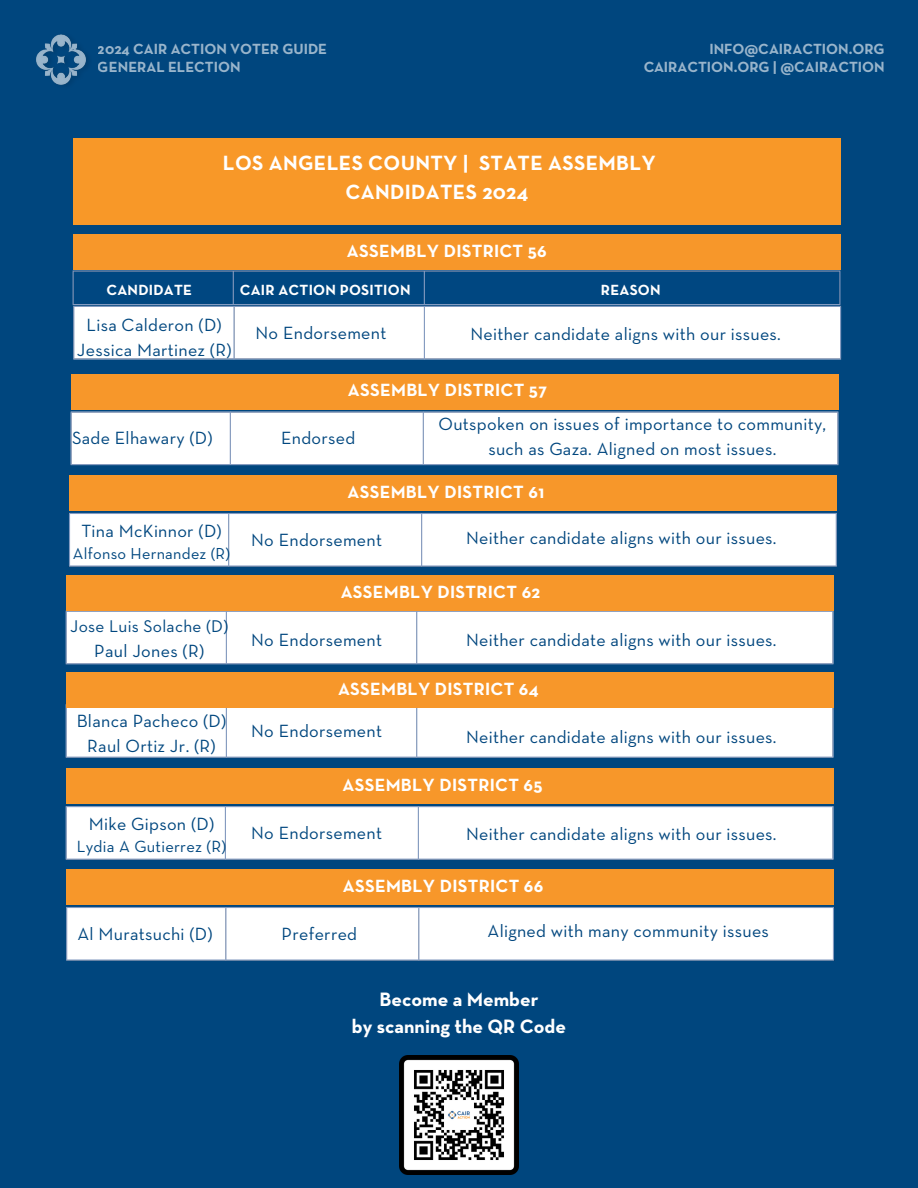
<style>
.page{position:relative;width:918px;height:1188px;background:#00467e}
.page>*{position:absolute;margin:0;border:0;box-sizing:border-box;transform-origin:0 0}
.t1{font:700 21px/29.2px "Neutraface Text";letter-spacing:.015em;color:#fff;text-align:center}
.t2{font:700 19.65px/27.6px "Neutraface Text";color:#fff;text-align:center}
.t3{font:18px/24.8px "Neutraface Text";letter-spacing:.015em;color:#00467e;text-align:center}
.t4{font:18px/24.8px "Neutraface Text";letter-spacing:.015em;color:#00477f;text-align:center}
.t5{font:700 18px "Neutraface Text";letter-spacing:.015em;color:#fff}
.t6{font:17.25px "Neutraface Text";letter-spacing:.015em;color:#00477f}
.t7{font:16.5px "Neutraface Text";letter-spacing:.015em;color:#00477f}
.t8{font:16.2px "Neutraface Text";letter-spacing:.015em;color:#00477f}
.t9{font:700 15px/18px "Neutraface Text";color:#fff}
</style>
<div class="page">
<div style="left:67px;top:708px;width:765px;height:49px;background:#fff"></div>
<hr style="left:66px;top:705px;width:1px;height:52px;background:#849bc1">
<hr style="left:226px;top:705px;width:1px;height:52px;background:#849bc1">
<hr style="left:416px;top:705px;width:1px;height:52px;background:#849bc1">
<hr style="left:832px;top:705px;width:2px;height:52px;background:#849bc1">
<hr style="left:66px;top:757px;width:768px;height:1px;background:#849bc1">
<div style="left:67px;top:807px;width:765px;height:52px;background:#fff"></div>
<hr style="left:66px;top:807px;width:1px;height:52px;background:#849bc1">
<hr style="left:225px;top:807px;width:1px;height:52px;background:#849bc1">
<hr style="left:418px;top:807px;width:1px;height:52px;background:#849bc1">
<hr style="left:832px;top:807px;width:2px;height:52px;background:#849bc1">
<hr style="left:66px;top:806px;width:768px;height:1px;background:#849bc1">
<hr style="left:66px;top:859px;width:768px;height:1px;background:#849bc1">
<div style="left:66px;top:673px;width:768px;height:35px;background:#f7972a"></div>
<div style="left:66px;top:769px;width:768px;height:35px;background:#f7972a"></div>
<div style="left:67px;top:612px;width:765px;height:51px;background:#fff"></div>
<hr style="left:66px;top:612px;width:1px;height:51px;background:#849bc1">
<hr style="left:226px;top:612px;width:1px;height:51px;background:#849bc1">
<hr style="left:416px;top:612px;width:1px;height:51px;background:#849bc1">
<hr style="left:832px;top:612px;width:2px;height:51px;background:#849bc1">
<hr style="left:66px;top:611px;width:768px;height:1px;background:#849bc1">
<hr style="left:66px;top:663px;width:768px;height:1px;background:#849bc1">
<div style="left:73px;top:235px;width:767px;height:35px;background:#f7972a"></div>
<div style="left:67px;top:908px;width:766px;height:51px;background:#fff"></div>
<hr style="left:66px;top:908px;width:1px;height:51px;background:#849bc1">
<hr style="left:225px;top:908px;width:1px;height:51px;background:#849bc1">
<hr style="left:418px;top:908px;width:1px;height:51px;background:#849bc1">
<hr style="left:833px;top:908px;width:1px;height:51px;background:#849bc1">
<hr style="left:66px;top:907px;width:768px;height:1px;background:#849bc1">
<hr style="left:66px;top:959px;width:768px;height:2px;background:#849bc1">
<div style="left:66px;top:870px;width:768px;height:35px;background:#f7972a"></div>
<div style="left:73px;top:139px;width:767px;height:86px;background:#f89828"></div>
<img style="left:36px;top:34px;width:52px;height:51px">
<img style="left:399px;top:1055px;width:119px;height:120px">
<div style="left:66px;top:576px;width:768px;height:35px;background:#f7972a"></div>
<div style="left:70px;top:514px;width:766px;height:51px;background:#fff"></div>
<hr style="left:69px;top:514px;width:1px;height:51px;background:#849bc1">
<hr style="left:228px;top:514px;width:1px;height:51px;background:#849bc1">
<hr style="left:421px;top:514px;width:1px;height:51px;background:#849bc1">
<hr style="left:836px;top:514px;width:1px;height:51px;background:#849bc1">
<hr style="left:69px;top:513px;width:768px;height:1px;background:#849bc1">
<hr style="left:69px;top:565px;width:768px;height:2px;background:#849bc1">
<div style="left:69px;top:476px;width:768px;height:35px;background:#f7972a"></div>
<div style="left:72px;top:413px;width:765px;height:51px;background:#fff"></div>
<hr style="left:71px;top:413px;width:1px;height:51px;background:#849bc1">
<hr style="left:230px;top:413px;width:1px;height:51px;background:#849bc1">
<hr style="left:423px;top:413px;width:1px;height:51px;background:#849bc1">
<hr style="left:837px;top:413px;width:1px;height:51px;background:#849bc1">
<hr style="left:71px;top:412px;width:767px;height:1px;background:#849bc1">
<hr style="left:71px;top:464px;width:767px;height:1px;background:#849bc1">
<div style="left:71px;top:374px;width:767px;height:35px;background:#f7972a"></div>
<svg style="left:73px;top:271px;width:768px;height:87px"></svg>
<hr style="left:73px;top:307px;width:1px;height:51px;background:#849bc1">
<hr style="left:233px;top:307px;width:2px;height:51px;background:#849bc1">
<hr style="left:424px;top:307px;width:1px;height:51px;background:#849bc1">
<hr style="left:840px;top:307px;width:1px;height:51px;background:#849bc1">
<hr style="left:73px;top:306px;width:768px;height:1px;background:#849bc1">
<hr style="left:73px;top:358px;width:768px;height:2px;background:#849bc1">
<p class="t9" style="left:98px;top:41px;width:231px">2024 CAIR ACTION VOTER GUIDE<br>GENERAL ELECTION</p>
<p class="t9" style="left:643px;top:41px;width:243px;text-align:right">INFO@CAIRACTION.ORG<br>CAIRACTION.ORG | @CAIRACTION</p>
<h3 class="t1" style="left:223px;top:149px;width:434px">LOS ANGELES COUNTY | STATE ASSEMBLY<br>CANDIDATES 2024</h3>
<h1 class="t5" style="left:347px;top:243px;width:201px">ASSEMBLY DISTRICT 56</h1>
<h4 class="t9" style="left:106px;top:282px;width:87px">CANDIDATE</h4>
<p class="t9" style="left:240px;top:282px;width:172px">CAIR ACTION POSITION</p>
<p class="t9" style="left:601px;top:282px;width:61px">REASON</p>
<h4 class="t4" style="left:77px;top:314px;width:156px">Lisa Calderon (D)<br>Jessica Martinez (R)</h4>
<h4 class="t3" style="left:470px;top:323px;width:312px">Neither candidate aligns with our issues.</h4>
<h3 class="t3" style="left:256px;top:321px;width:132px">No Endorsement</h3>
<h3 class="t5" style="left:348px;top:382px;width:201px">ASSEMBLY DISTRICT 57</h3>
<h4 class="t4" style="left:72px;top:427px;width:142px">Sade Elhawary (D)</h4>
<h4 class="t4" style="left:281px;top:427px;width:76px">Endorsed</h4>
<h4 class="t3" style="left:439px;top:413px;width:389px">Outspoken on issues of importance to community, such as Gaza. Aligned on most issues.</h4>
<h4 class="t4" style="left:81px;top:519px;width:142px">Tina McKinnor (D)</h4>
<h4 class="t8" style="left:73px;top:546px;width:159px">Alfonso Hernandez (R)</h4>
<h5 class="t6" style="left:70px;top:619px;width:160px">Jose Luis Solache (D)</h5>
<h5 class="t4" style="left:94px;top:640px;width:111px">Paul Jones (R)</h5>
<h5 class="t4" style="left:77px;top:709px;width:151px">Blanca Pacheco (D)<br>Raul Ortiz Jr. (R)</h5>
<h4 class="t4" style="left:89px;top:812px;width:127px">Mike Gipson (D)</h4>
<h4 class="t7" style="left:77px;top:839px;width:151px">Lydia A Gutierrez (R)</h4>
<h4 class="t5" style="left:348px;top:484px;width:198px">ASSEMBLY DISTRICT 61</h4>
<h3 class="t4" style="left:251px;top:528px;width:132px">No Endorsement</h3>
<h4 class="t3" style="left:466px;top:527px;width:312px">Neither candidate aligns with our issues.</h4>
<h4 class="t5" style="left:341px;top:584px;width:201px">ASSEMBLY DISTRICT 62</h4>
<h3 class="t3" style="left:251px;top:628px;width:132px">No Endorsement</h3>
<h4 class="t3" style="left:466px;top:629px;width:312px">Neither candidate aligns with our issues.</h4>
<p class="t5" style="left:338px;top:681px;width:202px">ASSEMBLY DISTRICT 64</p>
<h5 class="t3" style="left:251px;top:719px;width:132px">No Endorsement</h5>
<h4 class="t3" style="left:466px;top:726px;width:312px">Neither candidate aligns with our issues.</h4>
<h5 class="t5" style="left:343px;top:777px;width:201px">ASSEMBLY DISTRICT 65</h5>
<h5 class="t4" style="left:251px;top:821px;width:132px">No Endorsement</h5>
<h4 class="t3" style="left:466px;top:823px;width:312px">Neither candidate aligns with our issues.</h4>
<h4 class="t5" style="left:343px;top:878px;width:202px">ASSEMBLY DISTRICT 66</h4>
<h3 class="t4" style="left:77px;top:922px;width:137px">Al Muratsuchi (D)</h3>
<h4 class="t4" style="left:282px;top:922px;width:77px">Preferred</h4>
<h4 class="t3" style="left:488px;top:919px;width:283px">Aligned with many community issues</h4>
<h4 class="t2" style="left:352px;top:986px;width:216px">Become a Member<br>by scanning the QR Code</h4>
</div>
